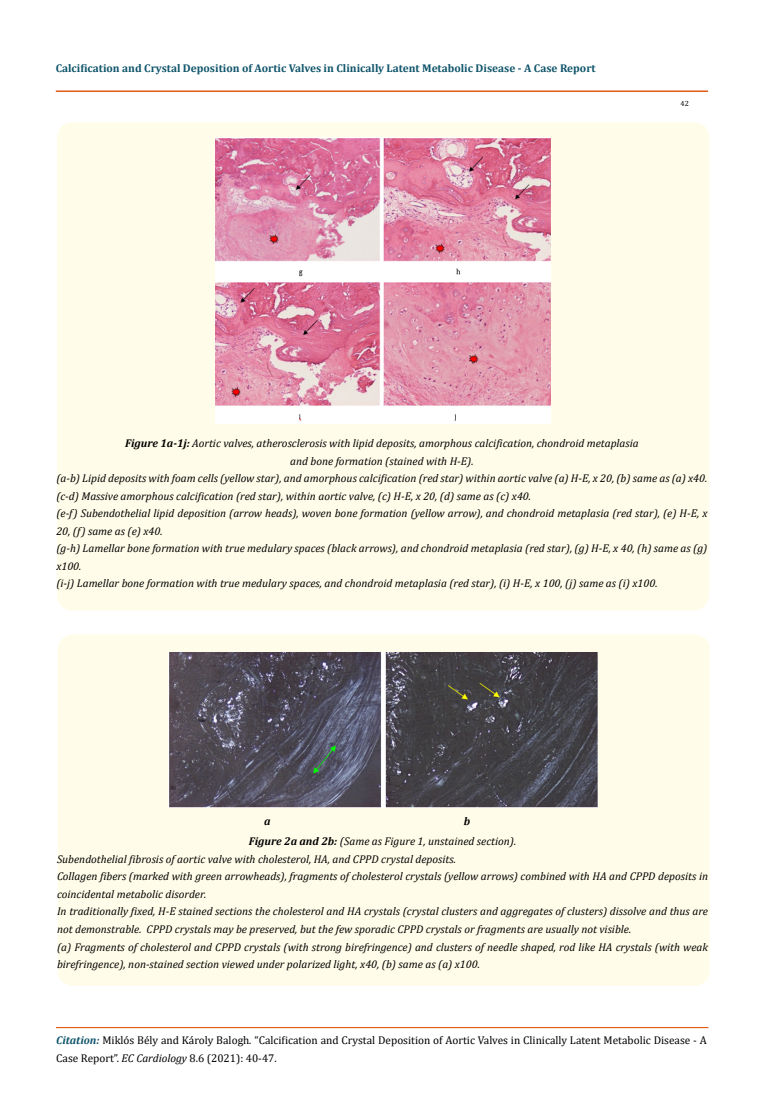
<style>
.page{position:relative;width:764px;height:1112px;background:#fff}
.page>*{position:absolute;margin:0;border:0;box-sizing:border-box;transform-origin:0 0}
.t1{font:italic 11.25px/17.5px "Cambria";color:#000}
.t2{font:11.25px/17.5px "Cambria";color:#000}
.t3{font:700 11.25px "Cambria";color:#0e546a}
.t4{font:italic 700 11.25px "Cambria";color:#000}
.t5{font:7.5px "Cambria";color:#000}
.s1{font-weight:700}
.s2{font-weight:700;font-style:italic;color:#0e546a}
.s3{font-style:italic}
</style>
<div class="page">
<div style="left:56px;top:91px;width:651px;height:1px;border:1px solid #e05d1a"></div>
<div style="left:56px;top:1027px;width:652px;height:1px;border:1px solid #e05d1a"></div>
<div style="left:57px;top:122px;width:652px;height:488px;background:#fffde9;border-radius:15px"></div>
<img style="left:215px;top:138px;width:336px;height:285px">
<div style="left:58px;top:634px;width:652px;height:351px;background:#fffde9;border-radius:15px"></div>
<img style="left:169px;top:652px;width:428px;height:155px">
<p class="t3" style="left:56px;top:60px;width:541px">Calcification and Crystal Deposition of Aortic Valves in Clinically Latent Metabolic Disease - A Case Report</p>
<p class="t5" style="left:680px;top:98px;width:10px">42</p>
<p class="t1" style="left:125px;top:434px;width:515px"><span class="s1">Figure 1a-1j:</span> Aortic valves, atherosclerosis with lipid deposits, amorphous calcification, chondroid metaplasia</p>
<p class="t1" style="left:290px;top:451px;width:185px">and bone formation (stained with H-E).</p>
<p class="t1" style="left:56px;top:469px;width:652px">(a-b) Lipid deposits with foam cells (yellow star), and amorphous calcification (red star) within aortic valve (a) H-E, x 20, (b) same as (a) x40.</p>
<p class="t1" style="left:56px;top:487px;width:476px">(c-d) Massive amorphous calcification (red star), within aortic valve, (c) H-E, x 20, (d) same as (c) x40.</p>
<p class="t1" style="left:56px;top:504px;width:652px">(e-f) Subendothelial lipid deposition (arrow heads), woven bone formation (yellow arrow), and chondroid metaplasia (red star), (e) H-E, x</p>
<p class="t1" style="left:56px;top:522px;width:108px">20, (f) same as (e) x40.</p>
<p class="t1" style="left:56px;top:539px;width:652px">(g-h) Lamellar bone formation with true medulary spaces (black arrows), and chondroid metaplasia (red star), (g) H-E, x 40, (h) same as (g)</p>
<p class="t1" style="left:56px;top:557px;width:27px">x100.</p>
<p class="t1" style="left:56px;top:574px;width:603px">(i-j) Lamellar bone formation with true medulary spaces, and chondroid metaplasia (red star), (i) H-E, x 100, (j) same as (i) x100.</p>
<p class="t4" style="left:264px;top:813px;width:8px">a</p>
<p class="t4" style="left:464px;top:813px;width:8px">b</p>
<p class="t1" style="left:57px;top:832px;width:652px;text-indent:192px"><span class="s1">Figure 2a and 2b:</span> (Same as Figure 1, unstained section).<br>Subendothelial fibrosis of aortic valve with cholesterol, HA, and CPPD crystal deposits.<br>Collagen fibers (marked with green arrowheads), fragments of cholesterol crystals (yellow arrows) combined with HA and CPPD deposits in coincidental metabolic disorder.<br>In traditionally fixed, H-E stained sections the cholesterol and HA crystals (crystal clusters and aggregates of clusters) dissolve and thus are not demonstrable. CPPD crystals may be preserved, but the few sporadic CPPD crystals or fragments are usually not visible.<br>(a) Fragments of cholesterol and CPPD crystals (with strong birefringence) and clusters of needle shaped, rod like HA crystals (with weak birefringence), non-stained section viewed under polarized light, x40, (b) same as (a) x100.</p>
<p class="t2" style="left:56px;top:1031px;width:652px"><span class="s2">Citation:</span> Miklós Bély and Károly Balogh<span class="s3">.</span> “Calcification and Crystal Deposition of Aortic Valves in Clinically Latent Metabolic Disease - A<br>Case Report”. <span class="s3">EC Cardiology</span> 8.6 (2021): 40-47.</p>
</div>
